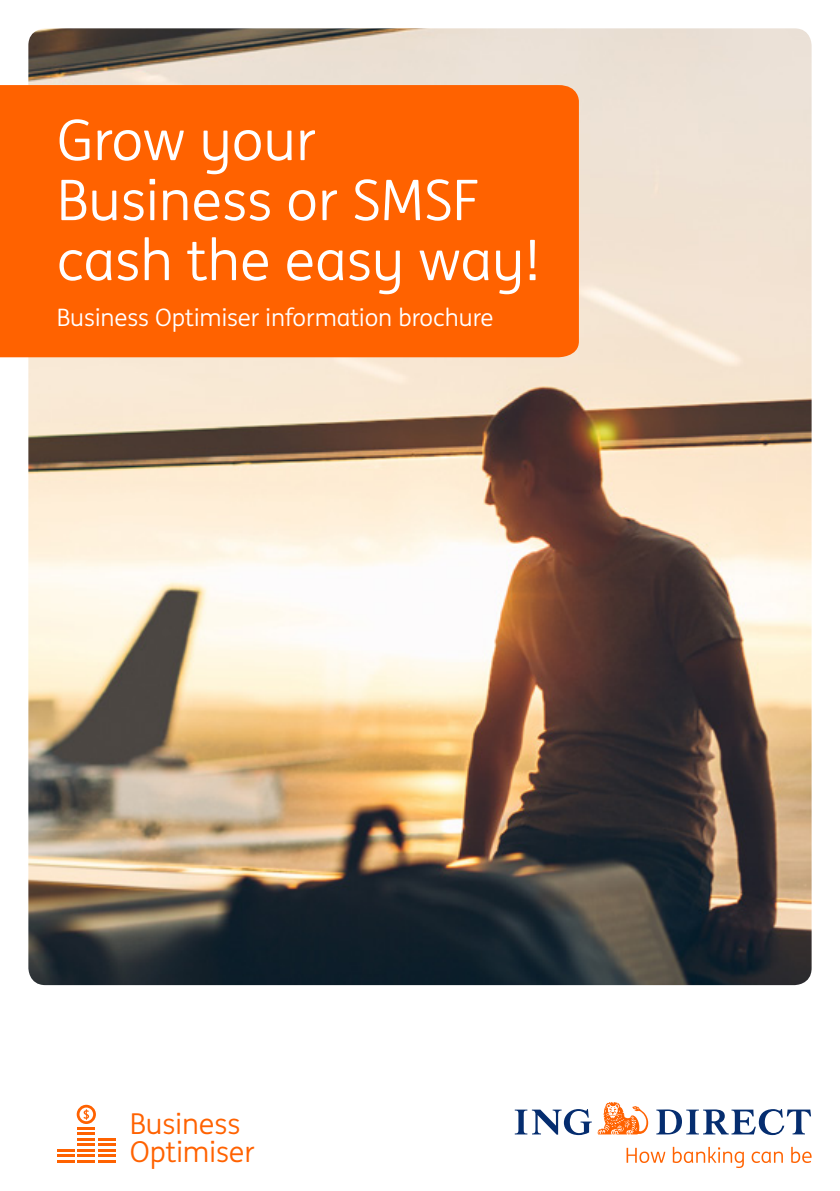
<style>
.page{position:relative;width:840px;height:1191px;background:#fff}
.page>*{position:absolute;margin:0;border:0;box-sizing:border-box;transform-origin:0 0}
.t1{font:56px/60px "ING Me";color:#fff}
.t2{font:28.8px/28.8px "ING Me";color:#ff6200}
.t3{font:24px "ING Me";color:#fff}
</style>
<div class="page">
<img style="left:28px;top:28px;width:783px;height:957px">
<div style="left:0;top:85px;width:578px;height:272px;background:#ff6200"></div>
<svg style="left:514px;top:1109px;width:77px;height:26px"></svg>
<svg style="left:597px;top:1102px;width:50px;height:32px"></svg>
<svg style="left:656px;top:1109px;width:154px;height:26px"></svg>
<svg style="left:626px;top:1147px;width:39px;height:16px"></svg>
<svg style="left:672px;top:1146px;width:71px;height:22px"></svg>
<svg style="left:751px;top:1151px;width:31px;height:12px"></svg>
<svg style="left:791px;top:1146px;width:20px;height:17px"></svg>
<svg style="left:77px;top:1104px;width:19px;height:20px"></svg>
<hr style="left:57px;top:1154px;width:18px;height:3px;background:#ff6200">
<hr style="left:57px;top:1148px;width:18px;height:3px;background:#ff6200">
<hr style="left:57px;top:1159px;width:18px;height:3px;background:#ff6200">
<hr style="left:98px;top:1143px;width:18px;height:3px;background:#ff6200">
<hr style="left:98px;top:1154px;width:18px;height:3px;background:#ff6200">
<hr style="left:98px;top:1148px;width:18px;height:3px;background:#ff6200">
<hr style="left:98px;top:1159px;width:18px;height:3px;background:#ff6200">
<hr style="left:98px;top:1137px;width:18px;height:3px;background:#ff6200">
<hr style="left:77px;top:1143px;width:18px;height:3px;background:#ff6200">
<hr style="left:77px;top:1154px;width:18px;height:3px;background:#ff6200">
<hr style="left:77px;top:1148px;width:18px;height:3px;background:#ff6200">
<hr style="left:77px;top:1159px;width:18px;height:3px;background:#ff6200">
<hr style="left:77px;top:1137px;width:18px;height:3px;background:#ff6200">
<hr style="left:77px;top:1132px;width:18px;height:3px;background:#ff6200">
<hr style="left:77px;top:1126px;width:18px;height:3px;background:#ff6200">
<p class="t1" style="left:57px;top:108px;width:485px">Grow your<br>Business or SMSF cash the easy way!</p>
<p class="t3" style="left:57px;top:300px;width:438px">Business Optimiser information brochure</p>
<p class="t2" style="left:130px;top:1107px;width:126px">Business<br>Optimiser</p>
</div>
